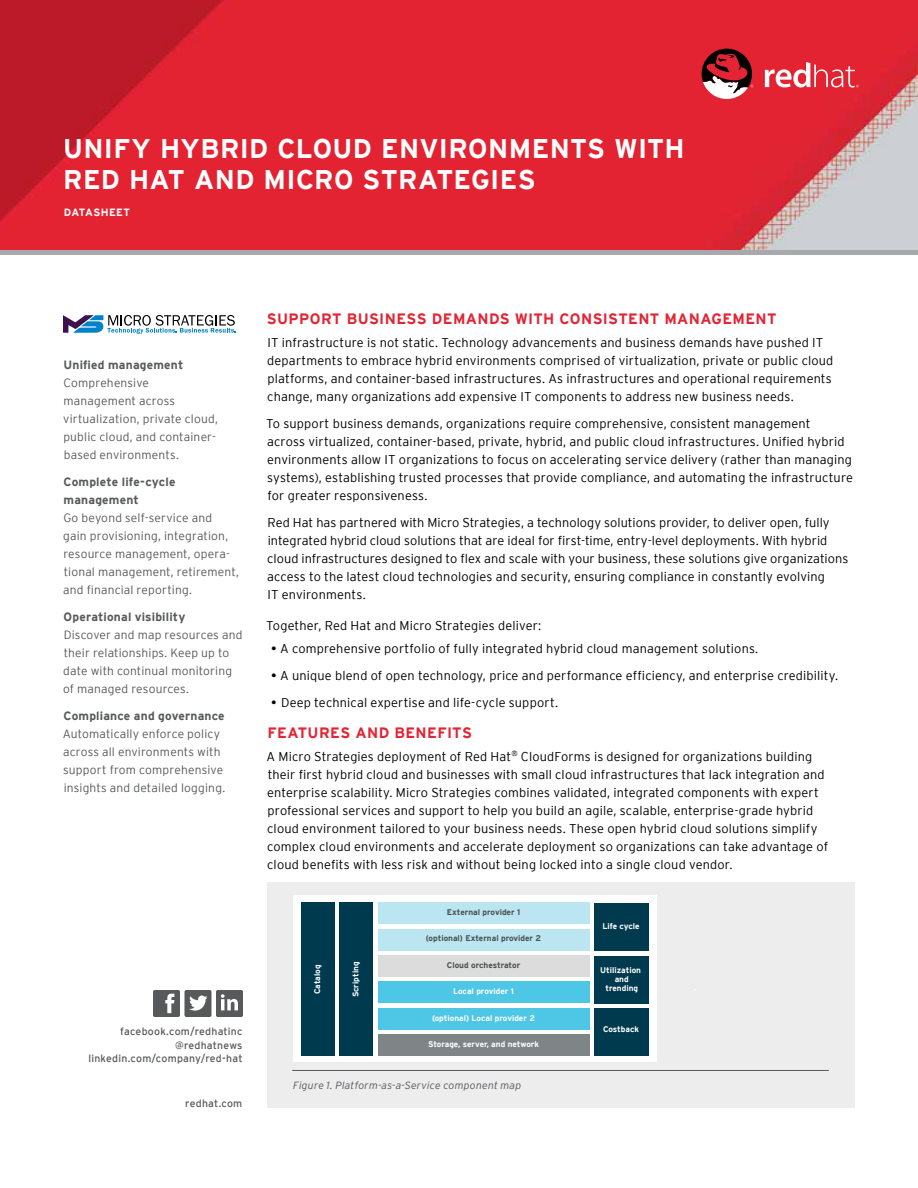
<style>
.page{position:relative;width:918px;height:1188px;background:#fff}
.page>*{position:absolute;margin:0;border:0;box-sizing:border-box;transform-origin:0 0}
.t1{font:700 27px/31.5px "Interstate";letter-spacing:.015em;color:#fff}
.t2{font:700 15px "Interstate";letter-spacing:.02em;color:#e22434}
.t3{font:300 12.75px/18px "Interstate";letter-spacing:.01em;color:#000}
.t4{font:300 12px/18px "Interstate";letter-spacing:.015em;color:#58595b}
.t5{font:700 12px/18px "Interstate";letter-spacing:.015em;color:#58595b}
.t6{font:10.5px/13.5px "Interstate";letter-spacing:.02em;color:#58595b;text-align:right}
.t7{font:italic 300 10.5px "Interstate";letter-spacing:.015em;color:#58595b}
.t8{font:700 10.5px "Interstate";letter-spacing:.035em;color:#fff}
.t9{font:700 8.25px/9px "Interstate";color:#fff;text-align:center}
.t10{font:700 8.25px "Interstate";color:#495154}
.s1{font-weight:400}
</style>
<div class="page">
<img style="left:0;top:0;width:918px;height:250px">
<svg style="left:153px;top:990px;width:90px;height:27px"></svg>
<svg style="left:63px;top:315px;width:173px;height:19px"></svg>
<div style="left:267px;top:882px;width:588px;height:226px;background:#ededee"></div>
<hr style="left:292px;top:1070px;width:537px;height:1px;background:#58595b">
<div style="left:294px;top:896px;width:363px;height:166px;background:#fff"></div>
<div style="left:301px;top:903px;width:33px;height:153px;background:#003a4f"></div>
<div style="left:339px;top:903px;width:34px;height:153px;background:#003a4f"></div>
<div style="left:594px;top:903px;width:55px;height:47px;background:#003a4f"></div>
<div style="left:594px;top:956px;width:55px;height:47px;background:#003a4f"></div>
<div style="left:594px;top:1008px;width:55px;height:48px;background:#003a4f"></div>
<div style="left:378px;top:903px;width:211px;height:21px;background:#bbe5f1"></div>
<div style="left:378px;top:929px;width:211px;height:21px;background:#bbe5f1"></div>
<div style="left:378px;top:955px;width:211px;height:22px;background:#dcdcdd"></div>
<div style="left:378px;top:982px;width:211px;height:21px;background:#4dc7e5"></div>
<div style="left:378px;top:1008px;width:211px;height:21px;background:#4dc7e5"></div>
<div style="left:378px;top:1034px;width:211px;height:22px;background:#7f8587"></div>
<svg style="left:765px;top:62px;width:94px;height:25px"></svg>
<svg style="left:702px;top:49px;width:51px;height:50px"></svg>
<div style="left:0;top:250px;width:918px;height:5px;background:#a7a9ac"></div>
<h1 class="t1" style="left:63px;top:132px;width:623px">UNIFY HYBRID CLOUD ENVIRONMENTS WITH<br>RED HAT AND MICRO STRATEGIES</h1>
<p class="t8" style="left:64px;top:206px;width:68px">DATASHEET</p>
<p class="t5" style="left:64px;top:356px;width:121px">Unified management</p>
<p class="t4" style="left:63px;top:374px;width:156px">Comprehensive management across virtualization, private cloud, public cloud, and container&shy;based environments.</p>
<p class="t5" style="left:64px;top:473px;width:113px">Complete life-cycle management</p>
<p class="t4" style="left:63px;top:509px;width:177px">Go beyond self-service and<br>gain provisioning, integration, resource management, opera&shy;tional management, retirement, and financial reporting.</p>
<p class="t5" style="left:64px;top:608px;width:123px">Operational visibility</p>
<p class="t4" style="left:63px;top:626px;width:181px">Discover and map resources and their relationships. Keep up to date with continual monitoring of managed resources.</p>
<p class="t5" style="left:64px;top:707px;width:163px">Compliance and governance</p>
<p class="t4" style="left:63px;top:725px;width:164px">Automatically enforce policy across all environments with support from comprehensive insights and detailed logging.</p>
<p class="t6" style="left:88px;top:1024px;width:156px">facebook.com/redhatinc @redhatnews linkedin.com/company/red-hat</p>
<p class="t6" style="left:185px;top:1096px;width:59px">redhat.com</p>
<p class="t2" style="left:267px;top:310px;width:511px">SUPPORT BUSINESS DEMANDS WITH CONSISTENT MANAGEMENT</p>
<p class="t3" style="left:267px;top:333px;width:568px">IT infrastructure is not static. Technology advancements and business demands have pushed IT departments to embrace hybrid environments comprised of virtualization, private or public cloud platforms, and container-based infrastructures. As infrastructures and operational requirements change, many organizations add expensive IT components to address new business needs.</p>
<p class="t3" style="left:266px;top:414px;width:588px">To support business demands, organizations require comprehensive, consistent management<br>across virtualized, container-based, private, hybrid, and public cloud infrastructures. Unified hybrid environments allow IT organizations to focus on accelerating service delivery (rather than managing systems), establishing trusted processes that provide compliance, and automating the infrastructure for greater responsiveness.</p>
<p class="t3" style="left:267px;top:513px;width:583px">Red Hat has partnered with Micro Strategies, a technology solutions provider, to deliver open, fully integrated hybrid cloud solutions that are ideal for first-time, entry-level deployments. With hybrid cloud infrastructures designed to flex and scale with your business, these solutions give organizations access to the latest cloud technologies and security, ensuring compliance in constantly evolving<br>IT environments.</p>
<p class="t3" style="left:266px;top:616px;width:277px">Together, Red Hat and Micro Strategies deliver:</p>
<p class="t3" style="left:271px;top:639px;width:489px"><span class="s1">•</span> A comprehensive portfolio of fully integrated hybrid cloud management solutions.</p>
<p class="t3" style="left:271px;top:666px;width:569px"><span class="s1">•</span> A unique blend of open technology, price and performance efficiency, and enterprise credibility.</p>
<p class="t3" style="left:271px;top:693px;width:289px"><span class="s1">•</span> Deep technical expertise and life-cycle support.</p>
<p class="t2" style="left:267px;top:724px;width:206px">FEATURES AND BENEFITS</p>
<p class="t3" style="left:267px;top:747px;width:563px">A Micro Strategies deployment of Red Hat<sup>®</sup> CloudForms is designed for organizations building their first hybrid cloud and businesses with small cloud infrastructures that lack integration and enterprise scalability. Micro Strategies combines validated, integrated components with expert professional services and support to help you build an agile, scalable, enterprise-grade hybrid cloud environment tailored to your business needs. These open hybrid cloud solutions simplify complex cloud environments and accelerate deployment so organizations can take advantage of cloud benefits with less risk and without being locked into a single cloud vendor.</p>
<p class="t9" style="left:313px;top:994px;width:31px;rotate:-90deg">Catalog</p>
<p class="t9" style="left:351px;top:997px;width:37px;rotate:-90deg">Scripting</p>
<p class="t10" style="left:447px;top:908px;width:75px">External provider 1</p>
<p class="t10" style="left:426px;top:934px;width:117px">(optional) External provider 2</p>
<p class="t10" style="left:447px;top:961px;width:75px">Cloud orchestrator</p>
<p class="t9" style="left:453px;top:987px;width:62px">Local provider 1</p>
<p class="t9" style="left:432px;top:1013px;width:104px">(optional) Local provider 2</p>
<p class="t9" style="left:428px;top:1040px;width:112px">Storage, server, and network</p>
<p class="t7" style="left:293px;top:1079px;width:230px">Figure 1. Platform-as-a-Service component map</p>
<p class="t9" style="left:602px;top:921px;width:39px">Life cycle</p>
<p class="t9" style="left:600px;top:966px;width:43px">Utilization and trending</p>
<p class="t9" style="left:603px;top:1024px;width:37px">Costback</p>
</div>
